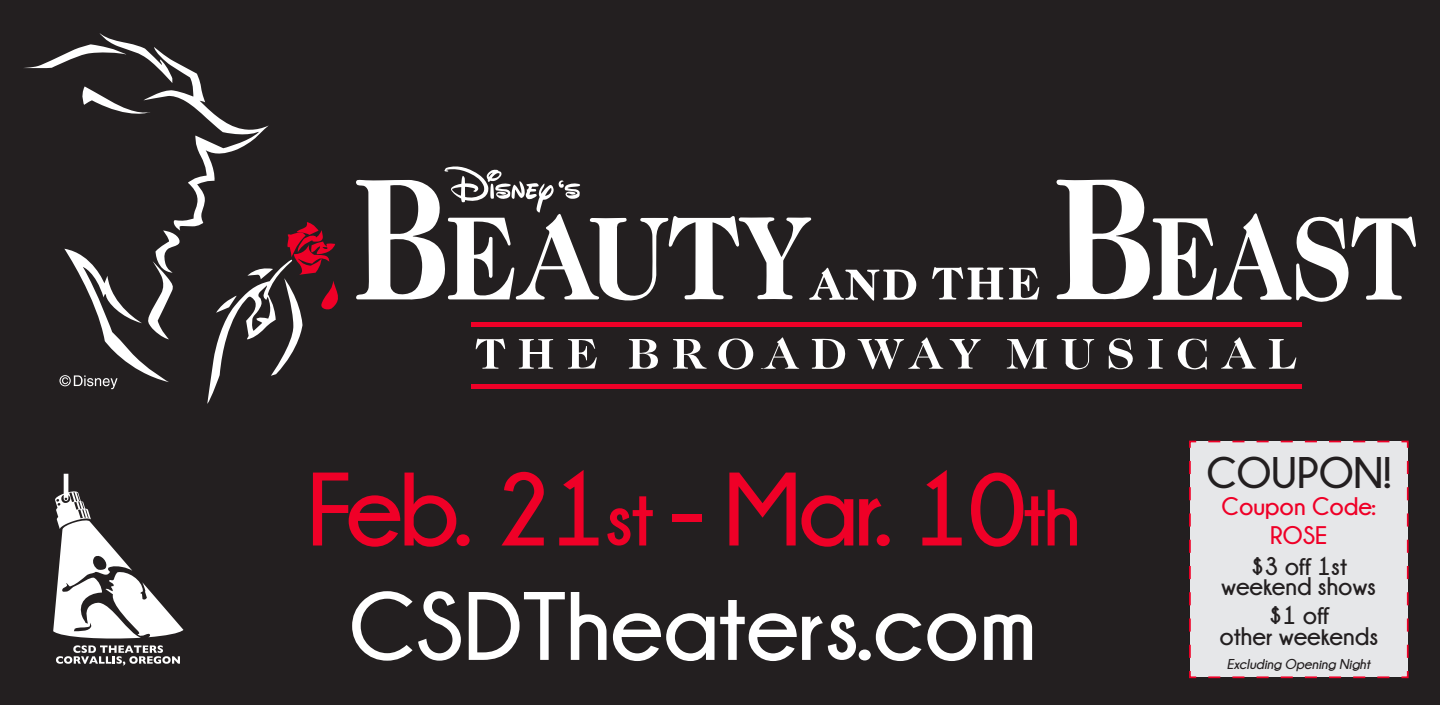
<style>
.page{position:relative;width:1440px;height:705px;background:#fff}
.page>*{position:absolute;margin:0;border:0;box-sizing:border-box;transform-origin:0 0}
.t1{font:700 103.6px "Champagne&Limousines";letter-spacing:-.025em;color:#ef0027}
.t2{font:700 96.6px "Champagne&Limousines";color:#fff}
.t3{font:700 44px "Champagne&Limousines";color:#231f20}
.t4{font:700 25.4px/20.8px "Champagne&Limousines";color:#231f20;text-align:center}
.t5{font:700 25.4px/28.8px "Champagne&Limousines";color:#ef0027;text-align:center}
.t6{font:italic 700 14.2px "Champagne&Limousines";color:#231f20}
.s1{font-size:79.2px}
</style>
<div class="page">
<div style="left:0;top:0;width:1440px;height:704px;background:#231f20"></div>
<svg style="left:24px;top:33px;width:314px;height:370px"></svg>
<svg style="left:1009px;top:267px;width:31px;height:32px"></svg>
<svg style="left:932px;top:267px;width:71px;height:32px"></svg>
<svg style="left:1056px;top:179px;width:360px;height:123px"></svg>
<svg style="left:475px;top:338px;width:31px;height:30px"></svg>
<svg style="left:519px;top:339px;width:34px;height:29px"></svg>
<svg style="left:568px;top:339px;width:29px;height:29px"></svg>
<svg style="left:629px;top:339px;width:29px;height:29px"></svg>
<svg style="left:673px;top:339px;width:34px;height:30px"></svg>
<svg style="left:718px;top:338px;width:35px;height:31px"></svg>
<svg style="left:1221px;top:337px;width:35px;height:31px"></svg>
<svg style="left:761px;top:337px;width:38px;height:32px"></svg>
<svg style="left:812px;top:338px;width:34px;height:30px"></svg>
<svg style="left:857px;top:337px;width:87px;height:32px"></svg>
<svg style="left:950px;top:338px;width:31px;height:30px"></svg>
<svg style="left:1007px;top:339px;width:40px;height:29px"></svg>
<svg style="left:1062px;top:339px;width:32px;height:31px"></svg>
<svg style="left:1108px;top:338px;width:25px;height:31px"></svg>
<svg style="left:1148px;top:339px;width:15px;height:29px"></svg>
<svg style="left:1177px;top:338px;width:30px;height:32px"></svg>
<svg style="left:1269px;top:339px;width:27px;height:29px"></svg>
<div style="left:471px;top:321px;width:830px;height:5px;background:#ef0027"></div>
<hr style="left:471px;top:384px;width:830px;height:4px;background:#ef0027">
<svg style="left:53px;top:473px;width:130px;height:192px"></svg>
<svg style="left:356px;top:166px;width:561px;height:135px"></svg>
<div style="left:1190px;top:441px;width:218px;height:235px;background:#e6e7e9"></div>
<svg style="left:1189px;top:671px;width:200px;height:7px"></svg>
<svg style="left:1189px;top:440px;width:8px;height:217px"></svg>
<svg style="left:1208px;top:440px;width:201px;height:8px"></svg>
<svg style="left:1400px;top:460px;width:9px;height:218px"></svg>
<h1 class="t1" style="left:307px;top:452px;width:774px">Feb. 21<span class="s1">st</span> - Mar. 10<span class="s1">th</span></h1>
<h2 class="t2" style="left:349px;top:572px;width:690px">CSDTheaters.com</h2>
<h3 class="t3" style="left:1206px;top:448px;width:186px">COUPON!</h3>
<p class="t5" style="left:1222px;top:491px;width:156px">Coupon Code:<br>ROSE</p>
<p class="t4" style="left:1222px;top:554px;width:156px">$3 off 1st weekend shows</p>
<p class="t4" style="left:1219px;top:604px;width:160px">$1 off<br>other weekends</p>
<p class="t6" style="left:1227px;top:655px;width:145px">Excluding Opening Night</p>
</div>
